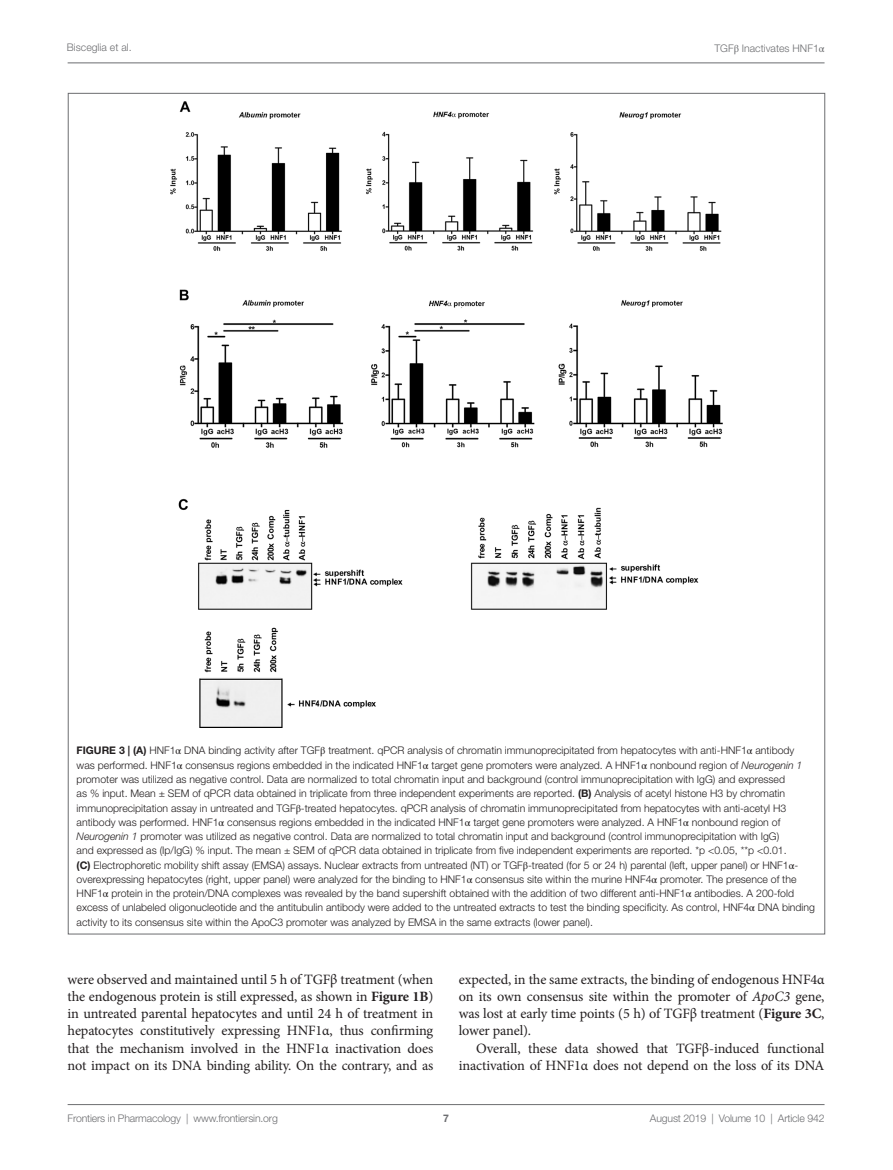
<style>
.page{position:relative;width:893px;height:1170px;background:#fff}
.page>*{position:absolute;margin:0;border:0;box-sizing:border-box;transform-origin:0 0}
.T{font:14.25px/17.2px "Minion Pro";letter-spacing:-.01em;color:#231f20;text-align:justify}
.FC{font:300 10.5px/14.2px "Helvetica Neue LT Std";color:#231f20}
.t1{font:300 10.5px "Helvetica Neue LT Std";letter-spacing:-.015em;color:#6c6d70}
.t2{font:700 10.5px "Helvetica Neue LT Std";color:#6c6d70}
.s1{font-family:"STIX General";font-weight:400}
.s2{font-weight:700}
.s3{font-style:italic}
</style>
<div class="page">
<hr style="left:68px;top:63px;width:756px;height:1px;background:#6c6d70">
<hr style="left:68px;top:1104px;width:756px;height:1px;background:#6c6d70">
<img style="left:170px;top:102px;width:553px;height:625px">
<p class="t1" style="left:67px;top:41px;width:66px">Bisceglia et al.</p>
<p class="t1" style="left:714px;top:42px;width:112px">TGF<span class="s1">β</span> Inactivates HNF1<span class="s1">α</span></p>
<p class="FC" style="left:77px;top:743px;width:740px"><span class="s2">FIGURE 3 | (A)</span> HNF1<span class="s1">α</span> DNA binding activity after TGF<span class="s1">β</span> treatment. qPCR analysis of chromatin immunoprecipitated from hepatocytes with anti-HNF1<span class="s1">α</span> antibody was performed. HNF1<span class="s1">α</span> consensus regions embedded in the indicated HNF1<span class="s1">α</span> target gene promoters were analyzed. A HNF1<span class="s1">α</span> nonbound region of <span class="s3">Neurogenin 1 </span>promoter was utilized as negative control. Data are normalized to total chromatin input and background (control immunoprecipitation with IgG) and expressed<br>as % input. Mean ± SEM of qPCR data obtained in triplicate from three independent experiments are reported. <span class="s2">(B)</span> Analysis of acetyl histone H3 by chromatin immunoprecipitation assay in untreated and TGF<span class="s1">β</span>-treated hepatocytes. qPCR analysis of chromatin immunoprecipitated from hepatocytes with anti-acetyl H3 antibody was performed. HNF1<span class="s1">α</span> consensus regions embedded in the indicated HNF1<span class="s1">α</span> target gene promoters were analyzed. A HNF1<span class="s1">α</span> nonbound region of <span class="s3">Neurogenin 1</span> promoter was utilized as negative control. Data are normalized to total chromatin input and background (control immunoprecipitation with IgG)<br>and expressed as (Ip/IgG) % input. The mean ± SEM of qPCR data obtained in triplicate from five independent experiments are reported. *p &lt;0.05, **p &lt;0.01.<br><span class="s2">(C)</span> Electrophoretic mobility shift assay (EMSA) assays. Nuclear extracts from untreated (NT) or TGF<span class="s1">β</span>-treated (for 5 or 24 h) parental (left, upper panel) or HNF1<span class="s1">α&shy;</span>overexpressing hepatocytes (right, upper panel) were analyzed for the binding to HNF1<span class="s1">α</span> consensus site within the murine HNF4<span class="s1">α</span> promoter. The presence of the HNF1<span class="s1">α</span> protein in the protein/DNA complexes was revealed by the band supershift obtained with the addition of two different anti-HNF1<span class="s1">α</span> antibodies. A 200-fold excess of unlabeled oligonucleotide and the antitubulin antibody were added to the untreated extracts to test the binding specificity. As control, HNF4<span class="s1">α</span> DNA binding activity to its consensus site within the ApoC3 promoter was analyzed by EMSA in the same extracts (lower panel).</p>
<p class="T" style="left:68px;top:970px;width:367px">were observed and maintained until 5 h of TGFβ treatment (when the endogenous protein is still expressed, as shown in <span class="s2">Figure 1B</span>) in untreated parental hepatocytes and until 24 h of treatment in hepatocytes constitutively expressing HNF1α, thus confirming that the mechanism involved in the HNF1α inactivation does not impact on its DNA binding ability. On the contrary, and as</p>
<p class="T" style="left:459px;top:970px;width:367px">expected, in the same extracts, the binding of endogenous HNF4α on its own consensus site within the promoter of <span class="s3">ApoC3</span> gene, was lost at early time points (5 h) of TGFβ treatment (<span class="s2">Figure 3C</span>, lower panel).</p>
<p class="T" style="left:459px;top:1039px;width:367px;text-align:right">Overall, these data showed that TGFβ-induced functional inactivation of HNF1α does not depend on the loss of its DNA</p>
<p class="t1" style="left:68px;top:1111px;width:212px">Frontiers in Pharmacology | www.frontiersin.org</p>
<p class="t2" style="left:443px;top:1111px;width:7px">7</p>
<p class="t1" style="left:650px;top:1111px;width:176px">August 2019 | Volume 10 | Article 942</p>
</div>
